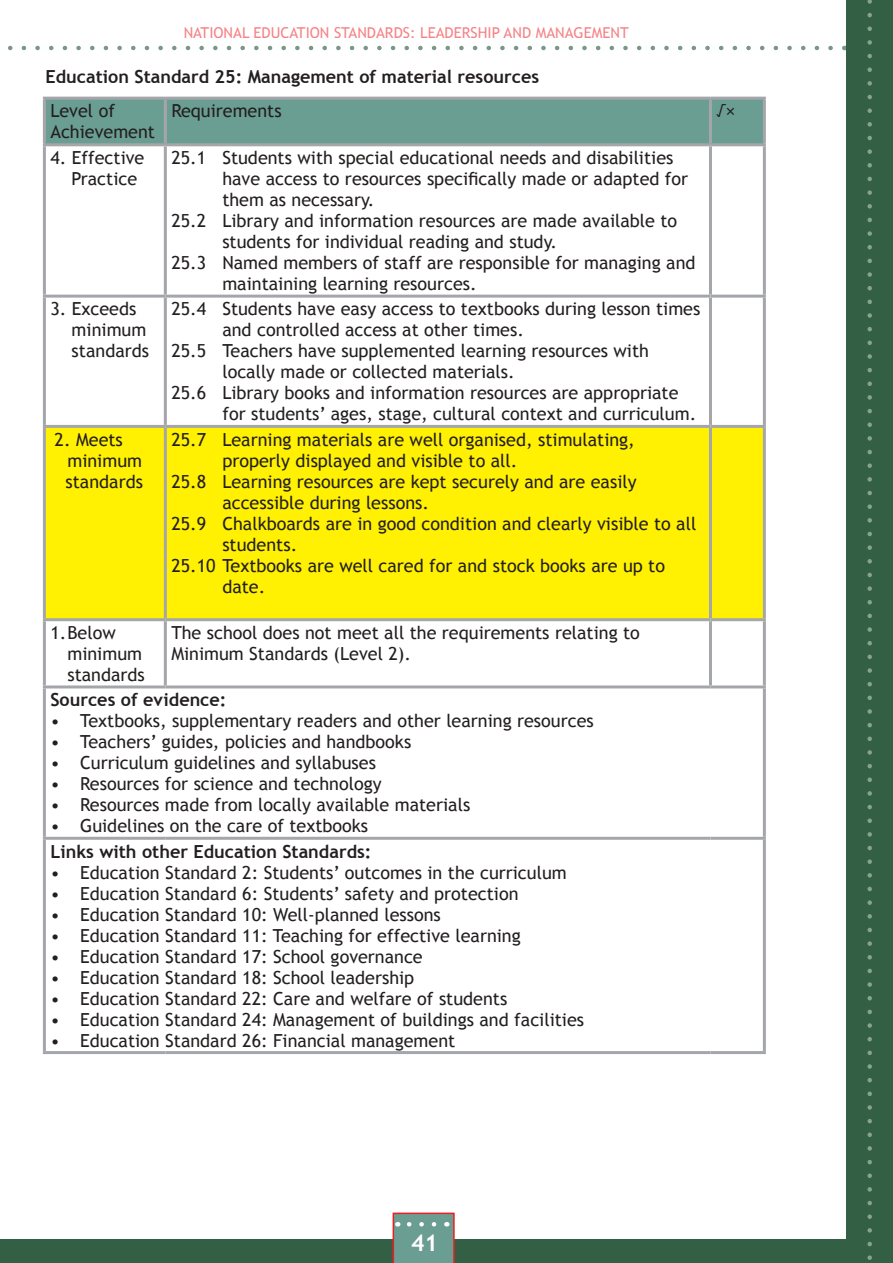
<style>
.page{position:relative;width:893px;height:1263px;background:#fff}
.page>*{position:absolute;margin:0;border:0;box-sizing:border-box;transform-origin:0 0}
.t1{font:700 23.1px "Trebuchet MS";color:#fff}
.t2{font:18px/21px "Trebuchet MS";color:#231f20}
.t3{font:700 18px "Trebuchet MS";color:#231f20}
.t4{font:15px "Trebuchet MS";color:#ee1d23}
</style>
<div class="page">
<div style="left:0;top:1239px;width:859px;height:24px;background:#335f44"></div>
<svg style="left:8px;top:46px;width:823px;height:4px"></svg>
<div style="left:846px;top:0;width:47px;height:1263px;background:#335f44"></div>
<svg style="left:867px;top:0;width:5px;height:1260px"></svg>
<svg style="left:393px;top:1212px;width:62px;height:51px;background:#7a988e"></svg>
<div style="left:46px;top:100px;width:717px;height:43px;background:#6b9e92"></div>
<div style="left:46px;top:428px;width:717px;height:190px;background:#fff101"></div>
<hr style="left:43px;top:97px;width:122px;height:3px;background:#a5a6aa">
<hr style="left:43px;top:100px;width:3px;height:43px;background:#a5a6aa">
<hr style="left:165px;top:97px;width:545px;height:3px;background:#a5a6aa">
<hr style="left:164px;top:100px;width:3px;height:43px;background:#a5a6aa">
<hr style="left:710px;top:97px;width:56px;height:3px;background:#a5a6aa">
<hr style="left:709px;top:100px;width:3px;height:43px;background:#a5a6aa">
<hr style="left:763px;top:100px;width:3px;height:43px;background:#a5a6aa">
<hr style="left:43px;top:143px;width:122px;height:3px;background:#a5a6aa">
<hr style="left:43px;top:146px;width:3px;height:149px;background:#a5a6aa">
<hr style="left:165px;top:143px;width:545px;height:3px;background:#a5a6aa">
<hr style="left:164px;top:146px;width:3px;height:149px;background:#a5a6aa">
<hr style="left:710px;top:143px;width:56px;height:3px;background:#a5a6aa">
<hr style="left:709px;top:146px;width:3px;height:149px;background:#a5a6aa">
<hr style="left:763px;top:146px;width:3px;height:149px;background:#a5a6aa">
<hr style="left:43px;top:295px;width:122px;height:3px;background:#a5a6aa">
<hr style="left:43px;top:298px;width:3px;height:127px;background:#a5a6aa">
<hr style="left:165px;top:295px;width:545px;height:3px;background:#a5a6aa">
<hr style="left:164px;top:298px;width:3px;height:127px;background:#a5a6aa">
<hr style="left:710px;top:295px;width:56px;height:3px;background:#a5a6aa">
<hr style="left:709px;top:298px;width:3px;height:127px;background:#a5a6aa">
<hr style="left:763px;top:298px;width:3px;height:127px;background:#a5a6aa">
<hr style="left:43px;top:425px;width:122px;height:3px;background:#a5a6aa">
<hr style="left:43px;top:428px;width:3px;height:190px;background:#a5a6aa">
<hr style="left:165px;top:425px;width:545px;height:3px;background:#a5a6aa">
<hr style="left:164px;top:428px;width:3px;height:190px;background:#a5a6aa">
<hr style="left:710px;top:425px;width:56px;height:3px;background:#a5a6aa">
<hr style="left:709px;top:428px;width:3px;height:190px;background:#a5a6aa">
<hr style="left:763px;top:428px;width:3px;height:190px;background:#a5a6aa">
<hr style="left:43px;top:618px;width:122px;height:3px;background:#a5a6aa">
<hr style="left:43px;top:621px;width:3px;height:64px;background:#a5a6aa">
<hr style="left:165px;top:618px;width:545px;height:3px;background:#a5a6aa">
<hr style="left:164px;top:621px;width:3px;height:64px;background:#a5a6aa">
<hr style="left:710px;top:618px;width:56px;height:3px;background:#a5a6aa">
<hr style="left:709px;top:621px;width:3px;height:64px;background:#a5a6aa">
<hr style="left:763px;top:621px;width:3px;height:64px;background:#a5a6aa">
<hr style="left:43px;top:685px;width:122px;height:3px;background:#a5a6aa">
<hr style="left:43px;top:688px;width:3px;height:149px;background:#a5a6aa">
<hr style="left:165px;top:685px;width:545px;height:3px;background:#a5a6aa">
<hr style="left:710px;top:685px;width:56px;height:3px;background:#a5a6aa">
<hr style="left:763px;top:688px;width:3px;height:149px;background:#a5a6aa">
<hr style="left:43px;top:837px;width:122px;height:3px;background:#a5a6aa">
<hr style="left:43px;top:840px;width:3px;height:211px;background:#a5a6aa">
<hr style="left:165px;top:837px;width:545px;height:3px;background:#a5a6aa">
<hr style="left:710px;top:837px;width:56px;height:3px;background:#a5a6aa">
<hr style="left:763px;top:840px;width:3px;height:211px;background:#a5a6aa">
<hr style="left:43px;top:1051px;width:122px;height:3px;background:#a5a6aa">
<hr style="left:165px;top:1051px;width:545px;height:3px;background:#a5a6aa">
<hr style="left:710px;top:1051px;width:56px;height:3px;background:#a5a6aa">
<p class="t4" style="left:184px;top:24px;width:447px">NATIONAL EDUCATION STANDARDS: LEADERSHIP AND MANAGEMENT</p>
<p class="t3" style="left:46px;top:65px;width:495px">Education Standard 25: Management of material resources</p>
<p class="t2" style="left:50px;top:101px;width:106px">Level of<br>Achievement</p>
<p class="t2" style="left:171px;top:101px;width:112px">Requirements</p>
<p class="t2" style="left:716px;top:101px;width:20px">√×</p>
<p class="t2" style="left:72px;top:147px;width:74px;text-indent:-21px">4. Effective<br>Practice</p>
<p class="t2" style="left:222px;top:147px;width:467px;text-indent:-51px">25.1 Students with special educational needs and disabilities have access to resources specifically made or adapted for them as necessary.</p>
<p class="t2" style="left:222px;top:210px;width:456px;text-indent:-51px">25.2 Library and information resources are made available to students for individual reading and study.</p>
<p class="t2" style="left:222px;top:252px;width:475px;text-indent:-51px">25.3 Named members of staff are responsible for managing and maintaining learning resources.</p>
<p class="t2" style="left:72px;top:299px;width:79px;text-indent:-21px">3. Exceeds minimum standards</p>
<p class="t2" style="left:222px;top:299px;width:479px;text-indent:-51px">25.4 Students have easy access to textbooks during lesson times and controlled access at other times.</p>
<p class="t2" style="left:222px;top:341px;width:428px;text-indent:-51px">25.5 Teachers have supplemented learning resources with locally made or collected materials.</p>
<p class="t2" style="left:222px;top:383px;width:475px;text-indent:-51px">25.6 Library books and information resources are appropriate for students’ ages, stage, cultural context and curriculum.</p>
<p class="t2" style="left:67px;top:429px;width:76px;text-indent:-13px">2. Meets minimum</p>
<p class="t2" style="left:65px;top:471px;width:79px">standards</p>
<p class="t2" style="left:222px;top:429px;width:414px;text-indent:-51px">25.7 Learning materials are well organised, stimulating, properly displayed and visible to all.</p>
<p class="t2" style="left:222px;top:471px;width:416px;text-indent:-51px">25.8 Learning resources are kept securely and are easily accessible during lessons.</p>
<p class="t2" style="left:222px;top:513px;width:475px;text-indent:-51px">25.9 Chalkboards are in good condition and clearly visible to all students.</p>
<p class="t2" style="left:222px;top:555px;width:444px;text-indent:-51px">25.10 Textbooks are well cared for and stock books are up to date.</p>
<p class="t2" style="left:67px;top:622px;width:79px;text-indent:-17px">1.Below minimum standards</p>
<p class="t2" style="left:171px;top:622px;width:470px">The school does not meet all the requirements relating to<br>Minimum Standards (Level 2).</p>
<p class="t3" style="left:50px;top:689px;width:178px">Sources of evidence:</p>
<p class="t2" style="left:50px;top:711px;width:545px">• Textbooks, supplementary readers and other learning resources</p>
<p class="t2" style="left:50px;top:732px;width:362px">• Teachers’ guides, policies and handbooks</p>
<p class="t2" style="left:50px;top:753px;width:327px">• Curriculum guidelines and syllabuses</p>
<p class="t2" style="left:50px;top:774px;width:333px">• Resources for science and technology</p>
<p class="t2" style="left:50px;top:795px;width:421px">• Resources made from locally available materials</p>
<p class="t2" style="left:50px;top:816px;width:319px">• Guidelines on the care of textbooks</p>
<p class="t3" style="left:50px;top:840px;width:323px">Links with other Education Standards:</p>
<p class="t2" style="left:50px;top:862px;width:518px">• Education Standard 2: Students’ outcomes in the curriculum</p>
<p class="t2" style="left:50px;top:883px;width:470px">• Education Standard 6: Students’ safety and protection</p>
<p class="t2" style="left:50px;top:904px;width:392px">• Education Standard 10: Well-planned lessons</p>
<p class="t2" style="left:50px;top:925px;width:472px">• Education Standard 11: Teaching for effective learning</p>
<p class="t2" style="left:50px;top:946px;width:374px">• Education Standard 17: School governance</p>
<p class="t2" style="left:50px;top:967px;width:365px">• Education Standard 18: School leadership</p>
<p class="t2" style="left:50px;top:988px;width:458px">• Education Standard 22: Care and welfare of students</p>
<p class="t2" style="left:50px;top:1009px;width:535px">• Education Standard 24: Management of buildings and facilities</p>
<p class="t2" style="left:50px;top:1030px;width:406px">• Education Standard 26: Financial management</p>
<p class="t1" style="left:411px;top:1228px;width:28px">41</p>
</div>
